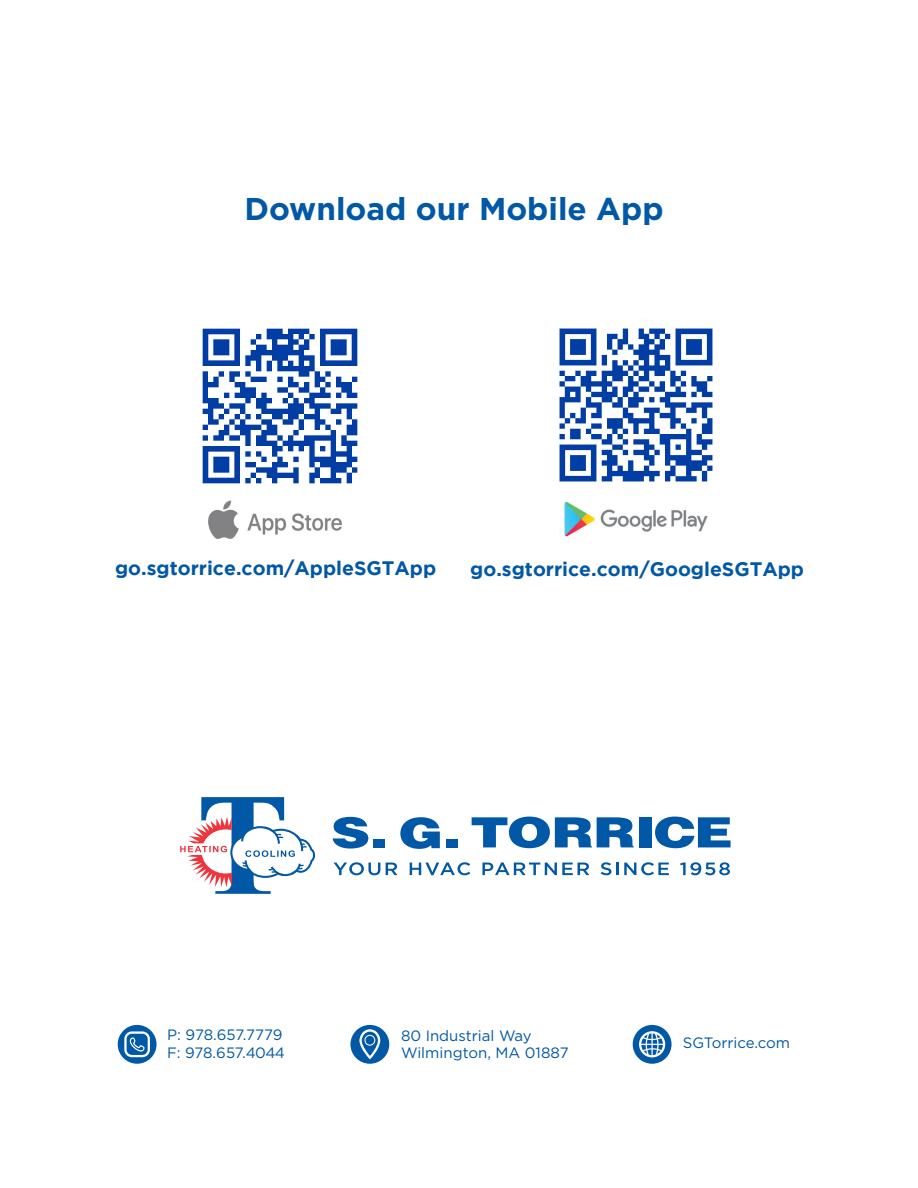
<style>
.page{position:relative;width:918px;height:1188px;background:#fff}
.page>*{position:absolute;margin:0;border:0;box-sizing:border-box;transform-origin:0 0}
.t1{font:700 31.5px "Gotham";color:#0158a6}
.t2{font:700 19.5px "Gotham";color:#0158a6}
.t3{font:15px/17.5px "Gotham";color:#0158a6}
.t4{font:15px/17.5px "Gotham";letter-spacing:-.02em;color:#0158a6}
</style>
<div class="page">
<img style="left:564px;top:502px;width:144px;height:35px">
<img style="left:208px;top:500px;width:134px;height:39px">
<svg style="left:350px;top:1025px;width:39px;height:39px"></svg>
<svg style="left:633px;top:1025px;width:39px;height:39px"></svg>
<svg style="left:118px;top:1025px;width:39px;height:39px"></svg>
<svg style="left:180px;top:797px;width:136px;height:97px"></svg>
<svg style="left:333px;top:817px;width:35px;height:32px"></svg>
<div style="left:373px;top:839px;width:11px;height:9px;background:#0158a6"></div>
<svg style="left:400px;top:817px;width:40px;height:32px"></svg>
<div style="left:446px;top:839px;width:11px;height:9px;background:#0158a6"></div>
<svg style="left:472px;top:817px;width:162px;height:31px"></svg>
<div style="left:639px;top:817px;width:13px;height:30px;background:#0158a6"></div>
<svg style="left:655px;top:817px;width:76px;height:31px"></svg>
<svg style="left:334px;top:862px;width:46px;height:13px"></svg>
<svg style="left:386px;top:863px;width:11px;height:12px"></svg>
<svg style="left:410px;top:862px;width:60px;height:13px"></svg>
<svg style="left:482px;top:862px;width:107px;height:13px"></svg>
<svg style="left:601px;top:862px;width:68px;height:13px"></svg>
<svg style="left:680px;top:862px;width:50px;height:13px"></svg>
<img style="left:559px;top:328px;width:154px;height:154px">
<img style="left:202px;top:328px;width:156px;height:156px">
<p class="t1" style="left:245px;top:191px;width:421px">Download our Mobile App</p>
<p class="t2" style="left:115px;top:556px;width:323px">go.sgtorrice.com/AppleSGTApp</p>
<p class="t2" style="left:470px;top:558px;width:335px">go.sgtorrice.com/GoogleSGTApp</p>
<p class="t4" style="left:167px;top:1026px;width:119px">P: 978.657.7779<br>F: 978.657.4044</p>
<p class="t3" style="left:401px;top:1027px;width:169px">80 Industrial Way<br>Wilmington, MA 01887</p>
<p class="t3" style="left:683px;top:1034px;width:109px">SGTorrice.com</p>
</div>
